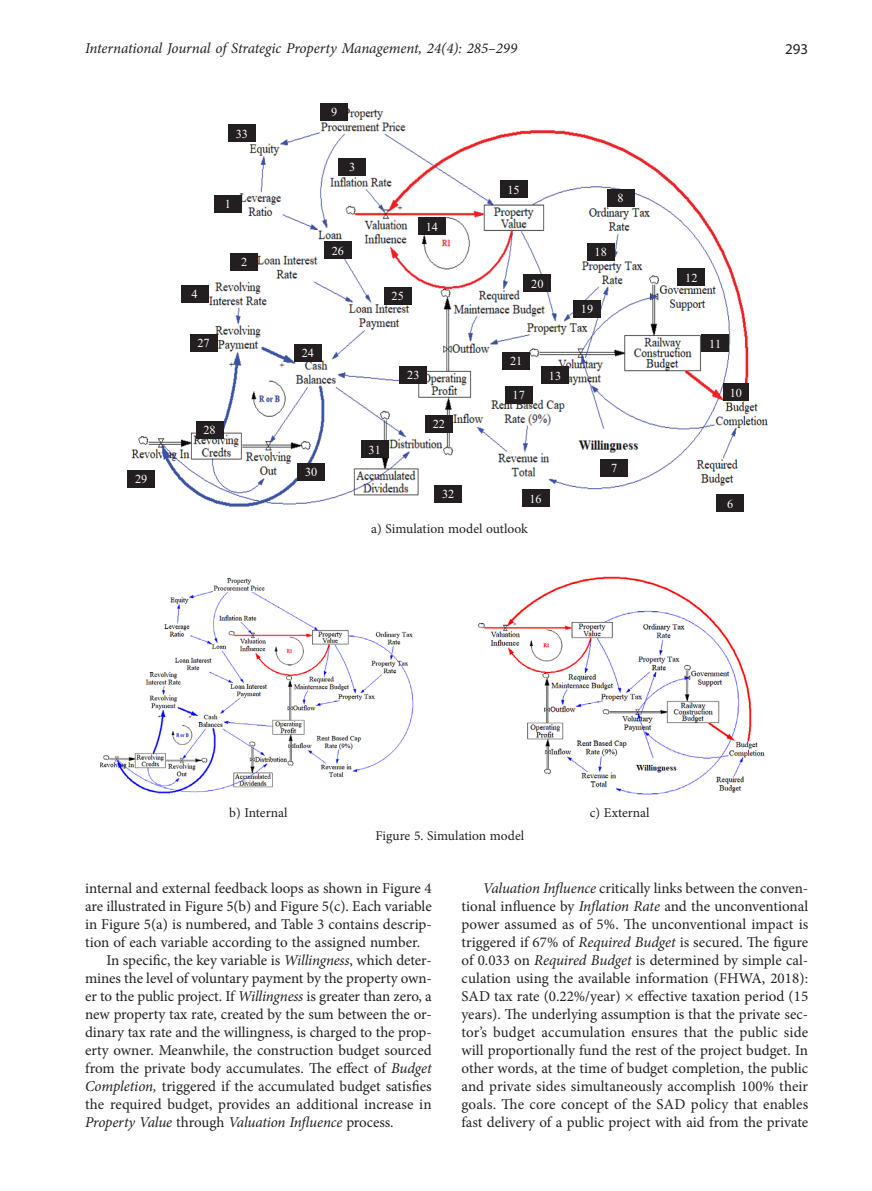
<style>
.page{position:relative;width:872px;height:1191px;background:#fff}
.page>*{position:absolute;margin:0;border:0;box-sizing:border-box;transform-origin:0 0}
.t1{font:15px/18px "Minion Pro";letter-spacing:-.005em;color:#231f20;text-align:justify}
.t2{font:italic 15px "Minion Pro";letter-spacing:-.01em;color:#231f20}
.t3{font:15px "Myriad Pro";color:#231f20}
.t4{font:13.5px "Minion Pro";color:#231f20}
.t5{font:12.3px "Times New Roman";color:#fff}
.s1{font-style:italic}
.s2{font-style:normal}
</style>
<div class="page">
<img style="left:127px;top:107px;width:641px;height:400px">
<div style="left:214px;top:195px;width:27px;height:18px;background:#231f20"></div>
<div style="left:231px;top:253px;width:27px;height:18px;background:#231f20"></div>
<div style="left:338px;top:158px;width:28px;height:18px;background:#231f20"></div>
<div style="left:181px;top:285px;width:27px;height:18px;background:#231f20"></div>
<div style="left:505px;top:386px;width:27px;height:17px;background:#231f20"></div>
<div style="left:716px;top:494px;width:28px;height:18px;background:#231f20"></div>
<div style="left:541px;top:366px;width:28px;height:18px;background:#231f20"></div>
<div style="left:600px;top:459px;width:28px;height:18px;background:#231f20"></div>
<div style="left:607px;top:189px;width:27px;height:18px;background:#231f20"></div>
<div style="left:321px;top:103px;width:27px;height:18px;background:#231f20"></div>
<div style="left:723px;top:384px;width:26px;height:17px;background:#231f20"></div>
<div style="left:701px;top:334px;width:28px;height:18px;background:#231f20"></div>
<div style="left:677px;top:268px;width:28px;height:18px;background:#231f20"></div>
<div style="left:587px;top:243px;width:27px;height:18px;background:#231f20"></div>
<div style="left:500px;top:180px;width:27px;height:18px;background:#231f20"></div>
<div style="left:228px;top:124px;width:28px;height:18px;background:#231f20"></div>
<div style="left:190px;top:334px;width:27px;height:18px;background:#231f20"></div>
<div style="left:127px;top:470px;width:28px;height:17px;background:#231f20"></div>
<div style="left:297px;top:463px;width:28px;height:17px;background:#231f20"></div>
<div style="left:196px;top:421px;width:27px;height:18px;background:#231f20"></div>
<div style="left:294px;top:344px;width:28px;height:18px;background:#231f20"></div>
<div style="left:384px;top:287px;width:27px;height:17px;background:#231f20"></div>
<div style="left:361px;top:440px;width:27px;height:18px;background:#231f20"></div>
<div style="left:434px;top:485px;width:28px;height:18px;background:#231f20"></div>
<div style="left:522px;top:489px;width:27px;height:18px;background:#231f20"></div>
<div style="left:425px;top:415px;width:28px;height:17px;background:#231f20"></div>
<div style="left:399px;top:366px;width:28px;height:18px;background:#231f20"></div>
<div style="left:502px;top:352px;width:28px;height:17px;background:#231f20"></div>
<div style="left:523px;top:274px;width:28px;height:18px;background:#231f20"></div>
<div style="left:573px;top:300px;width:28px;height:18px;background:#231f20"></div>
<div style="left:418px;top:217px;width:27px;height:18px;background:#231f20"></div>
<div style="left:324px;top:241px;width:27px;height:18px;background:#231f20"></div>
<img style="left:100px;top:578px;width:314px;height:216px">
<img style="left:478px;top:576px;width:287px;height:219px">
<p class="t2" style="left:85px;top:38px;width:434px">International Journal of Strategic Property Management, 24(4): 285–299</p>
<p class="t3" style="left:785px;top:39px;width:25px">293</p>
<p class="t5" style="left:135px;top:471px;width:14px">29</p>
<p class="t5" style="left:236px;top:126px;width:14px">33</p>
<p class="t5" style="left:225px;top:197px;width:8px">1</p>
<p class="t5" style="left:191px;top:287px;width:8px">4</p>
<p class="t5" style="left:197px;top:336px;width:14px">27</p>
<p class="t5" style="left:241px;top:255px;width:8px">2</p>
<p class="t5" style="left:203px;top:423px;width:14px">28</p>
<p class="t5" style="left:331px;top:105px;width:8px">9</p>
<p class="t5" style="left:349px;top:160px;width:8px">3</p>
<p class="t5" style="left:332px;top:243px;width:14px">26</p>
<p class="t5" style="left:426px;top:219px;width:14px">14</p>
<p class="t5" style="left:391px;top:288px;width:14px">25</p>
<p class="t5" style="left:507px;top:182px;width:14px">15</p>
<p class="t5" style="left:531px;top:276px;width:14px">20</p>
<p class="t5" style="left:302px;top:346px;width:14px">24</p>
<p class="t5" style="left:305px;top:465px;width:14px">30</p>
<p class="t5" style="left:368px;top:442px;width:14px">31</p>
<p class="t5" style="left:407px;top:368px;width:14px">23</p>
<p class="t5" style="left:433px;top:416px;width:14px">22</p>
<p class="t5" style="left:510px;top:354px;width:14px">21</p>
<p class="t5" style="left:512px;top:387px;width:14px">17</p>
<p class="t5" style="left:549px;top:368px;width:14px">13</p>
<p class="t5" style="left:442px;top:487px;width:14px">32</p>
<p class="t5" style="left:529px;top:491px;width:14px">16</p>
<p class="t4" style="left:371px;top:519px;width:158px">a) Simulation model outlook</p>
<p class="t5" style="left:617px;top:191px;width:8px">8</p>
<p class="t5" style="left:594px;top:245px;width:14px">18</p>
<p class="t5" style="left:581px;top:302px;width:14px">19</p>
<p class="t5" style="left:611px;top:461px;width:8px">7</p>
<p class="t5" style="left:685px;top:270px;width:14px">12</p>
<p class="t5" style="left:709px;top:336px;width:14px">11</p>
<p class="t5" style="left:730px;top:385px;width:14px">10</p>
<p class="t5" style="left:727px;top:496px;width:8px">6</p>
<p class="t4" style="left:229px;top:803px;width:60px">b) Internal</p>
<p class="t4" style="left:590px;top:803px;width:61px">c) External</p>
<p class="t4" style="left:375px;top:827px;width:150px">Figure 5. Simulation model</p>
<p class="t1" style="left:85px;top:879px;width:348px">internal and external feedback loops as shown in Figure 4</p>
<p class="t1" style="left:85px;top:897px;width:348px">are illustrated in Figure 5(b) and Figure 5(c). Each variable</p>
<p class="t1" style="left:85px;top:915px;width:348px">in Figure 5(a) is numbered, and Table 3 contains descrip-</p>
<p class="t1" style="left:85px;top:933px;width:337px">tion of each variable according to the assigned number.</p>
<p class="t1" style="left:106px;top:951px;width:327px">In specific, the key variable is <span class="s1">Willingness</span>, which deter-</p>
<p class="t1" style="left:85px;top:969px;width:348px">mines the level of voluntary payment by the property own-</p>
<p class="t1" style="left:85px;top:987px;width:348px">er to the public project. If <span class="s1">Willingness</span> is greater than zero, a</p>
<p class="t1" style="left:85px;top:1005px;width:348px">new property tax rate, created by the sum between the or-</p>
<p class="t1" style="left:85px;top:1023px;width:348px">dinary tax rate and the willingness, is charged to the prop-</p>
<p class="t1" style="left:85px;top:1041px;width:348px">erty owner. Meanwhile, the construction budget sourced</p>
<p class="t1" style="left:85px;top:1059px;width:348px">from the private body accumulates. The effect of <span class="s1">Budget</span></p>
<p class="t1" style="left:85px;top:1077px;width:348px"><span class="s1">Completion,</span> triggered if the accumulated budget satisfies</p>
<p class="t1" style="left:85px;top:1095px;width:348px">the required budget, provides an additional increase in</p>
<p class="t2" style="left:85px;top:1112px;width:310px">Property Value <span class="s2">through</span> Valuation Influence <span class="s2">process.</span></p>
<p class="t1" style="left:461px;top:879px;width:348px;text-indent:21px"><span class="s1">Valuation Influence</span> critically links between the conven&shy;tional influence by <span class="s1">Inflation Rate</span> and the unconventional power assumed as of 5%. The unconventional impact is triggered if 67% of <span class="s1">Required Budget</span> is secured. The figure of 0.033 on <span class="s1">Required Budget</span> is determined by simple cal&shy;culation using the available information (FHWA, 2018):<br>SAD tax rate (0.22%/year) × effective taxation period (15 years). The underlying assumption is that the private sec&shy;tor’s budget accumulation ensures that the public side will proportionally fund the rest of the project budget. In other words, at the time of budget completion, the public and private sides simultaneously accomplish 100% their goals. The core concept of the SAD policy that enables fast delivery of a public project with aid from the private</p>
</div>
